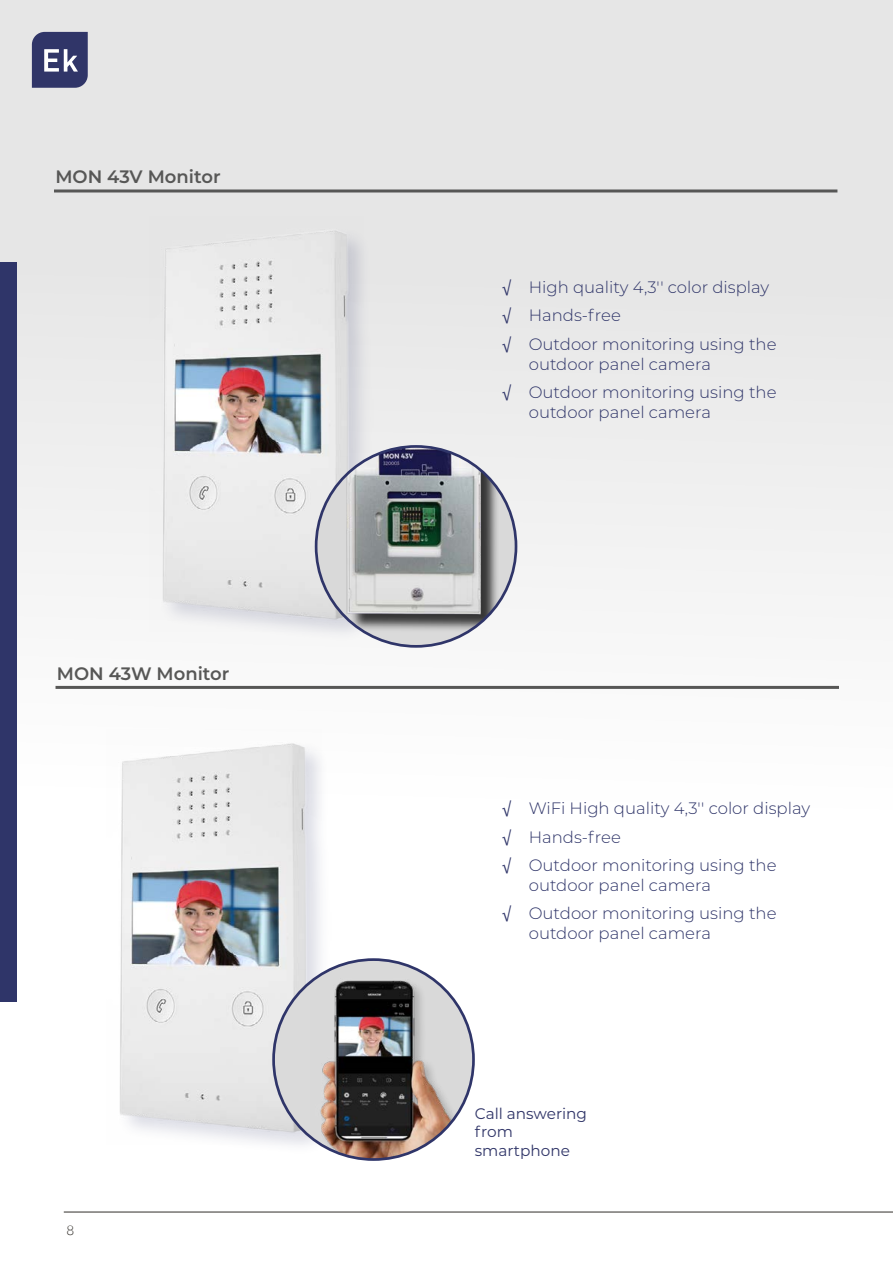
<style>
.page{position:relative;width:893px;height:1263px;background:#fff}
.page>*{position:absolute;margin:0;border:0;box-sizing:border-box;transform-origin:0 0}
.t1{font:600 18px "Montserrat";color:#575756}
.t2{font:300 16.5px/28.3px "Montserrat";color:#2f3569}
.t3{font:15.3px/18.3px "Montserrat";color:#303568}
.t4{font:300 13.5px "Lato";color:#312e29}
.s1{font-family:"Helvetica Neue LT Std";font-weight:400}
</style>
<div class="page">
<div style="left:0;top:0;width:893px;height:880px;background:linear-gradient(to bottom,#e0e0e0,#fff)"></div>
<svg style="left:32px;top:32px;width:56px;height:56px;background:#4c507c"></svg>
<hr style="left:64px;top:1212px;width:829px;height:1px;background:#312e29">
<div style="left:0;top:262px;width:17px;height:739px;background:#2f3569"></div>
<hr style="left:56px;top:686px;width:783px;height:3px;background:#575756">
<div style="left:109px;top:739px;width:233px;height:417px;background:#fff"></div>
<img style="left:107px;top:729px;width:214px;height:416px">
<div style="left:274px;top:959px;width:199px;height:200px;background:#dadada;border-radius:50%"></div>
<div style="left:319px;top:979px;width:146px;height:180px;background:#000;opacity:.2"></div>
<img style="left:309px;top:960px;width:151px;height:199px">
<hr style="left:54px;top:189px;width:783px;height:3px;background:#575756">
<div style="left:152px;top:226px;width:232px;height:417px;background:#ebebeb"></div>
<img style="left:149px;top:216px;width:215px;height:415px">
<svg style="left:316px;top:446px;width:200px;height:200px"></svg>
<img style="left:317px;top:446px;width:193px;height:188px">
<img style="left:867px;top:701px;width:26px;height:179px">
<p class="t1" style="left:55px;top:164px;width:167px">MON 43V Monitor</p>
<p class="t1" style="left:57px;top:660px;width:174px">MON 43W Monitor</p>
<p class="t4" style="left:66px;top:1222px;width:9px">8</p>
<p class="t2" style="left:502px;top:273px;width:276px"><span class="s1">√</span> High quality 4,3'' color display <span class="s1">√</span> Hands-free<br><span class="s1">√</span> Outdoor monitoring using the</p>
<p class="t2" style="left:502px;top:349px;width:276px;text-indent:27px">outdoor panel camera<br><span class="s1">√</span> Outdoor monitoring using the</p>
<p class="t2" style="left:529px;top:397px;width:184px">outdoor panel camera</p>
<p class="t2" style="left:502px;top:794px;width:310px"><span class="s1">√</span> WiFi High quality 4,3'' color display <span class="s1">√</span> Hands-free<br><span class="s1">√</span> Outdoor monitoring using the</p>
<p class="t2" style="left:502px;top:870px;width:276px;text-indent:27px">outdoor panel camera<br><span class="s1">√</span> Outdoor monitoring using the</p>
<p class="t2" style="left:529px;top:918px;width:184px">outdoor panel camera</p>
<p class="t3" style="left:475px;top:1104px;width:114px">Call answering from smartphone</p>
</div>
